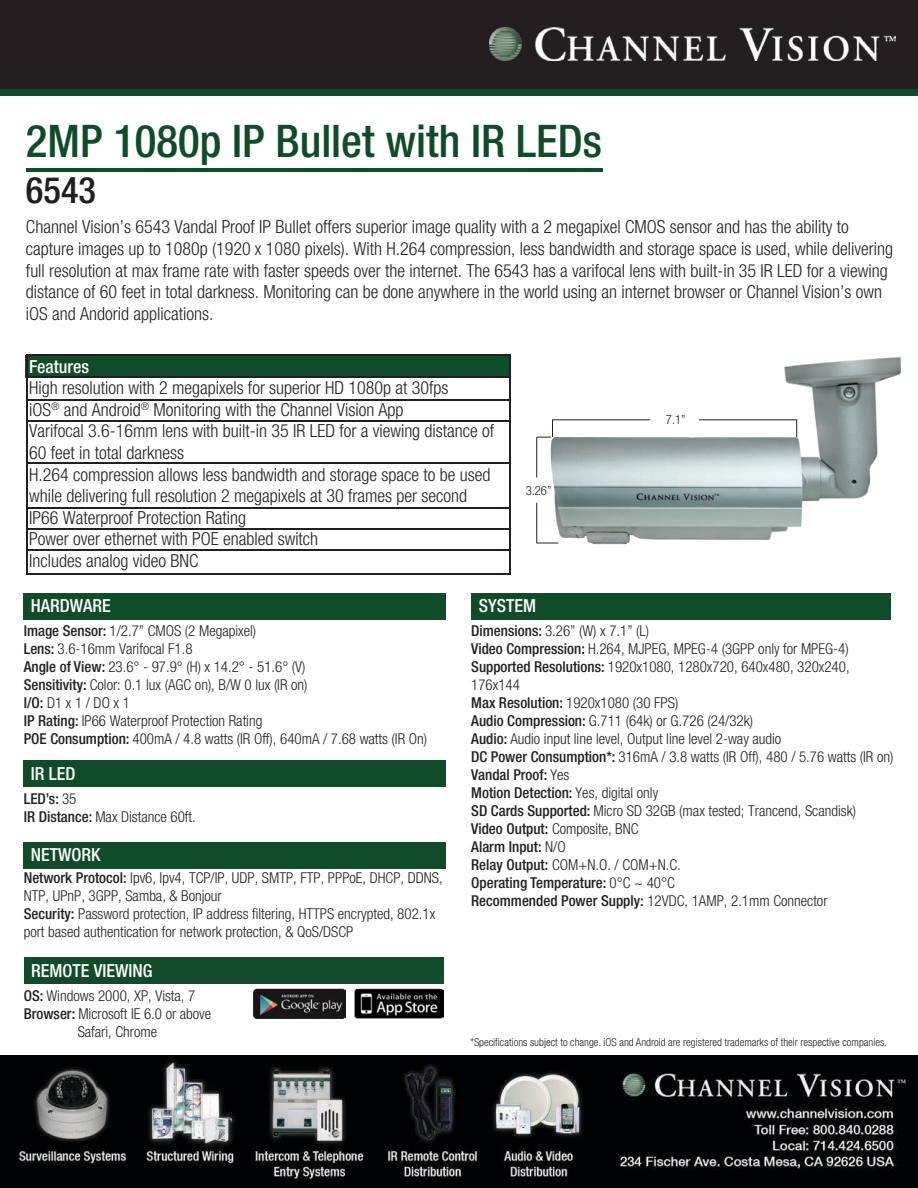
<style>
.page{position:relative;width:918px;height:1188px;background:#fff}
.page>*{position:absolute;margin:0;border:0;box-sizing:border-box;transform-origin:0 0}
.t1{font:500 condensed 45px "Helvetica Neue LT Com";color:#104c29}
.t2{font:500 condensed 36.45px "Helvetica Neue LT Com";color:#231f20}
.t3{font:300 condensed 18px/21.6px "Helvetica Neue LT Com";color:#231f20}
.t4{font:500 condensed 18px "Helvetica Neue LT Com";color:#fff}
.t5{font:300 condensed 15px/18px "Helvetica Neue LT Com";color:#231f20}
.t6{font:300 condensed 12.75px "Helvetica Neue LT Com";color:#231f20}
.t7{font:300 condensed 10.95px "Helvetica Neue LT Com";color:#231f20}
.s1{font-weight:500}
</style>
<div class="page">
<div style="left:0;top:75px;width:918px;height:21px;background:#104c29"></div>
<div style="left:0;top:0;width:918px;height:89px;background:#231f20"></div>
<hr style="left:26px;top:168px;width:576px;height:4px;background:#104c29">
<div style="left:26px;top:355px;width:484px;height:23px;background:#104c29"></div>
<hr style="left:26px;top:399px;width:484px;height:2px;background:#231f20">
<hr style="left:26px;top:420px;width:484px;height:2px;background:#231f20">
<hr style="left:26px;top:463px;width:484px;height:1px;background:#231f20">
<hr style="left:509px;top:355px;width:1px;height:218px;background:#231f20">
<hr style="left:26px;top:507px;width:484px;height:1px;background:#231f20">
<hr style="left:26px;top:529px;width:484px;height:1px;background:#231f20">
<hr style="left:26px;top:574px;width:484px;height:1px;background:#231f20">
<hr style="left:26px;top:549px;width:484px;height:2px;background:#231f20">
<hr style="left:26px;top:355px;width:484px;height:1px;background:#231f20">
<hr style="left:26px;top:355px;width:1px;height:220px;background:#231f20">
<hr style="left:26px;top:376px;width:484px;height:2px;background:#231f20">
<div style="left:24px;top:593px;width:422px;height:27px;background:#104c29"></div>
<div style="left:471px;top:593px;width:420px;height:27px;background:#104c29"></div>
<div style="left:24px;top:760px;width:422px;height:27px;background:#104c29"></div>
<div style="left:24px;top:842px;width:422px;height:27px;background:#104c29"></div>
<img style="left:0;top:1056px;width:918px;height:132px">
<img style="left:489px;top:28px;width:406px;height:32px">
<div style="left:24px;top:957px;width:420px;height:27px;background:#104c29"></div>
<img style="left:355px;top:988px;width:89px;height:31px">
<img style="left:253px;top:988px;width:92px;height:31px">
<img style="left:539px;top:357px;width:362px;height:188px">
<hr style="left:552px;top:419px;width:98px;height:1px;background:#231f20">
<svg style="left:537px;top:543px;width:21px;height:1px"></svg>
<svg style="left:537px;top:420px;width:16px;height:18px"></svg>
<hr style="left:536px;top:437px;width:1px;height:40px;background:#231f20">
<hr style="left:536px;top:503px;width:1px;height:40px;background:#231f20">
<hr style="left:699px;top:419px;width:98px;height:1px;background:#231f20">
<svg style="left:796px;top:420px;width:1px;height:17px"></svg>
<h1 class="t1" style="left:26px;top:114px;width:577px">2MP 1080p IP Bullet with IR LEDs</h1>
<h2 class="t2" style="left:26px;top:168px;width:72px">6543</h2>
<p class="t3" style="left:26px;top:216px;width:869px">Channel Vision’s 6543 Vandal Proof IP Bullet offers superior image quality with a 2 megapixel CMOS sensor and has the ability to capture images up to 1080p (1920 x 1080 pixels). With H.264 compression, less bandwidth and storage space is used, while delivering full resolution at max frame rate with faster speeds over the internet. The 6543 has a varifocal lens with built-in 35 IR LED for a viewing distance of 60 feet in total darkness. Monitoring can be done anywhere in the world using an internet browser or Channel Vision’s own iOS and Andorid applications.</p>
<p class="t4" style="left:29px;top:355px;width:61px">Features</p>
<p class="t3" style="left:29px;top:377px;width:467px">High resolution with 2 megapixels for superior HD 1080p at 30fps<br>iOS<sup>®</sup> and Android<sup>®</sup> Monitoring with the Channel Vision App<br>Varifocal 3.6-16mm lens with built-in 35 IR LED for a viewing distance of 60 feet in total darkness<br>H.264 compression allows less bandwidth and storage space to be used while delivering full resolution 2 megapixels at 30 frames per second IP66 Waterproof Protection Rating<br>Power over ethernet with POE enabled switch<br>Includes analog video BNC</p>
<p class="t6" style="left:526px;top:483px;width:27px">3.26”</p>
<p class="t4" style="left:31px;top:595px;width:82px">HARDWARE</p>
<p class="t4" style="left:479px;top:595px;width:59px">SYSTEM</p>
<p class="t6" style="left:666px;top:412px;width:21px">7.1”</p>
<p class="t5" style="left:24px;top:621px;width:405px"><span class="s1">Image Sensor:</span> 1/2.7” CMOS (2 Megapixel)<br><span class="s1">Lens:</span> 3.6-16mm Varifocal F1.8<br><span class="s1">Angle of View:</span> 23.6° - 97.9° (H) x 14.2° - 51.6° (V)<br><span class="s1">Sensitivity:</span> Color: 0.1 lux (AGC on), B/W 0 lux (IR on)<br><span class="s1">I/O:</span> D1 x 1 / DO x 1<br><span class="s1">IP Rating:</span> IP66 Waterproof Protection Rating<br><span class="s1">POE Consumption:</span> 400mA / 4.8 watts (IR Off), 640mA / 7.68 watts (IR On)</p>
<p class="t4" style="left:31px;top:762px;width:46px">IR LED</p>
<p class="t5" style="left:24px;top:790px;width:174px"><span class="s1">LED’s:</span> 35<br><span class="s1">IR Distance:</span> Max Distance 60ft.</p>
<p class="t4" style="left:31px;top:844px;width:71px">NETWORK</p>
<p class="t5" style="left:24px;top:869px;width:421px"><span class="s1">Network Protocol:</span> Ipv6, Ipv4, TCP/IP, UDP, SMTP, FTP, PPPoE, DHCP, DDNS, NTP, UPnP, 3GPP, Samba, &amp; Bonjour<br><span class="s1">Security:</span> Password protection, IP address filtering, HTTPS encrypted, 802.1x port based authentication for network protection, &amp; QoS/DSCP</p>
<p class="t4" style="left:31px;top:959px;width:123px">REMOTE VIEWING</p>
<p class="t5" style="left:24px;top:987px;width:173px"><span class="s1">OS:</span> Windows 2000, XP, Vista, 7</p>
<p class="t5" style="left:24px;top:1005px;width:189px"><span class="s1">Browser:</span> Microsoft IE 6.0 or above</p>
<p class="t5" style="left:78px;top:1023px;width:81px">Safari, Chrome</p>
<p class="t5" style="left:471px;top:621px;width:424px"><span class="s1">Dimensions:</span> 3.26” (W) x 7.1” (L)<br><span class="s1">Video Compression:</span> H.264, MJPEG, MPEG-4 (3GPP only for MPEG-4)<br><span class="s1">Supported Resolutions:</span> 1920x1080, 1280x720, 640x480, 320x240, 176x144<br><span class="s1">Max Resolution:</span> 1920x1080 (30 FPS)<br><span class="s1">Audio Compression:</span> G.711 (64k) or G.726 (24/32k)<br><span class="s1">Audio:</span> Audio input line level, Output line level 2-way audio<br><span class="s1">DC Power Consumption*:</span> 316mA / 3.8 watts (IR Off), 480 / 5.76 watts (IR on)<br><span class="s1">Vandal Proof:</span> Yes<br><span class="s1">Motion Detection:</span> Yes, digital only<br><span class="s1">SD Cards Supported:</span> Micro SD 32GB (max tested; Trancend, Scandisk)<br><span class="s1">Video Output:</span> Composite, BNC<br><span class="s1">Alarm Input:</span> N/O<br><span class="s1">Relay Output:</span> COM+N.O. / COM+N.C.<br><span class="s1">Operating Temperature:</span> 0°C ~ 40°C<br><span class="s1">Recommended Power Supply:</span> 12VDC, 1AMP, 2.1mm Connector</p>
<p class="t7" style="left:470px;top:1036px;width:418px">*Specifications subject to change. iOS and Android are registered trademarks of their respective companies.</p>
</div>
